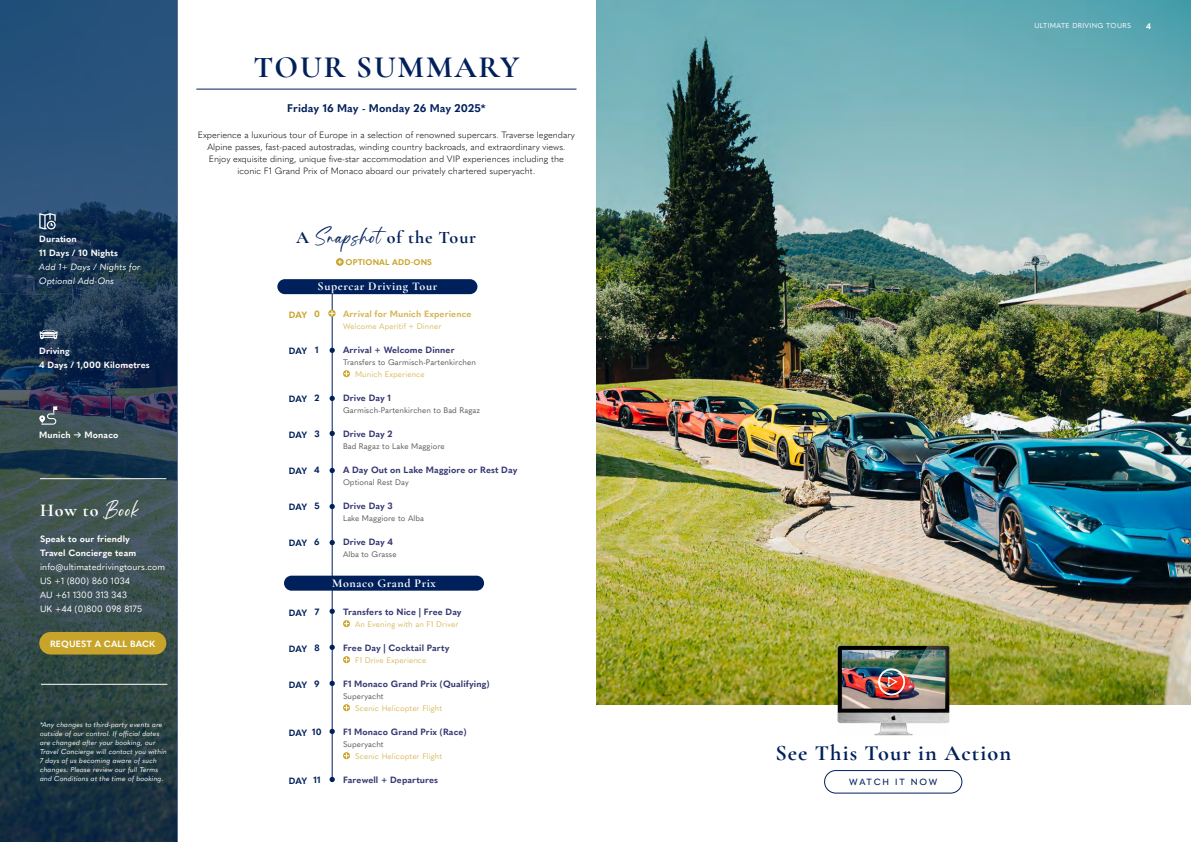
<style>
.page{position:relative;width:1191px;height:842px;background:#fff}
.page>*{position:absolute;margin:0;border:0;box-sizing:border-box;transform-origin:0 0}
.t1{font:700 31px "Cormorant Garamond";letter-spacing:.06em;color:#00205b}
.t2{font:700 22.2px "Cormorant Garamond";letter-spacing:.05em;color:#00205b}
.t3{font:700 18px "Cormorant Garamond";letter-spacing:.05em;color:#00205b}
.t4{font:700 18px "Cormorant Garamond";color:#fff}
.t5{font:700 12px "Cormorant Garamond";letter-spacing:.05em;color:#fff}
.t6{font:700 11px "Quasimoda";letter-spacing:.01em;color:#00205b}
.t7{font:300 9px/12px "Quasimoda";color:#000;text-align:center}
.t8{font:700 9px "Quasimoda";letter-spacing:.01em;color:#333572}
.t9{font:700 9px/14px "Quasimoda";letter-spacing:.01em;color:#fff}
.t10{font:9px/14px "Quasimoda";letter-spacing:.01em;color:#fff}
.t11{font:700 9px "Quasimoda";letter-spacing:-.005em;color:#00205b}
.t12{font:italic 9px/14px "Quasimoda";letter-spacing:.01em;color:#fff}
.t13{font:700 9px "Quasimoda";letter-spacing:.01em;color:#d4b655}
.t14{font:700 9px "Quasimoda";color:#c9a329}
.t15{font:500 8.9px "Quasimoda";letter-spacing:.2em;color:#00205b}
.t16{font:700 8.2px "Quasimoda";letter-spacing:.02em;color:#c9a42a}
.t17{font:8px "Quasimoda";letter-spacing:.01em;color:#5d595b}
.t18{font:8px "Quasimoda";letter-spacing:.01em;color:#dabc63}
.t19{font:700 8px "Quasimoda";color:#fff}
.t20{font:italic 7px/9px "Quasimoda";letter-spacing:.01em;color:#fff}
.t21{font:7px "Quasimoda";letter-spacing:.05em;color:#fff}
.s1{font-family:"Otamendi";font-weight:400;font-size:20px}
</style>
<div class="page">
<img style="left:596px;top:0;width:595px;height:705px">
<svg style="left:0;top:0;width:177px;height:842px;background:#274357"></svg>
<hr style="left:196px;top:89px;width:380px;height:1px;background:#00205b">
<svg style="left:39px;top:330px;width:19px;height:9px"></svg>
<svg style="left:39px;top:406px;width:19px;height:19px"></svg>
<svg style="left:39px;top:213px;width:17px;height:17px"></svg>
<div style="left:336px;top:258px;width:8px;height:8px;border:1px solid #c9a42a;border-radius:50%"></div>
<svg style="left:337px;top:259px;width:6px;height:6px"></svg>
<div style="left:39px;top:632px;width:127px;height:22px;background:#c9a42a;border-radius:11px"></div>
<hr style="left:40px;top:478px;width:126px;height:1px;background:#fff">
<hr style="left:41px;top:684px;width:126px;height:1px;background:#fff">
<svg style="left:343px;top:370px;width:7px;height:7px"></svg>
<svg style="left:344px;top:372px;width:5px;height:4px"></svg>
<hr style="left:332px;top:293px;width:1px;height:289px;background:#00205b">
<svg style="left:329px;top:504px;width:6px;height:5px"></svg>
<svg style="left:329px;top:396px;width:6px;height:5px"></svg>
<svg style="left:329px;top:431px;width:6px;height:5px"></svg>
<svg style="left:329px;top:348px;width:6px;height:5px"></svg>
<svg style="left:329px;top:540px;width:6px;height:5px"></svg>
<svg style="left:329px;top:468px;width:6px;height:5px"></svg>
<svg style="left:328px;top:310px;width:7px;height:7px"></svg>
<svg style="left:329px;top:311px;width:5px;height:4px"></svg>
<svg style="left:343px;top:620px;width:7px;height:7px"></svg>
<svg style="left:344px;top:621px;width:5px;height:5px"></svg>
<svg style="left:343px;top:656px;width:7px;height:7px"></svg>
<svg style="left:344px;top:657px;width:5px;height:5px"></svg>
<svg style="left:343px;top:704px;width:7px;height:7px"></svg>
<svg style="left:344px;top:705px;width:5px;height:5px"></svg>
<svg style="left:343px;top:752px;width:7px;height:7px"></svg>
<svg style="left:344px;top:753px;width:5px;height:5px"></svg>
<hr style="left:332px;top:590px;width:1px;height:189px;background:#00205b">
<svg style="left:329px;top:681px;width:6px;height:5px"></svg>
<svg style="left:329px;top:729px;width:6px;height:5px"></svg>
<svg style="left:329px;top:645px;width:6px;height:5px"></svg>
<svg style="left:329px;top:609px;width:6px;height:5px"></svg>
<svg style="left:329px;top:777px;width:6px;height:5px"></svg>
<div style="left:277px;top:279px;width:200px;height:15px;background:#00205b;border-radius:8px"></div>
<div style="left:284px;top:576px;width:200px;height:15px;background:#00205b;border-radius:8px"></div>
<img style="left:837px;top:645px;width:113px;height:90px">
<div style="left:824px;top:770px;width:138px;height:24px;border:1px solid #00205b;border-radius:11px"></div>
<p class="t9" style="left:39px;top:231px;width:80px">Duration<br>11 Days / 10 Nights</p>
<p class="t12" style="left:39px;top:259px;width:103px">Add 1+ Days / Nights for<br>Optional Add-Ons</p>
<p class="t9" style="left:39px;top:343px;width:112px">Driving<br>4 Days / 1,000 Kilometres</p>
<p class="t9" style="left:39px;top:427px;width:81px">Munich → Monaco</p>
<h3 class="t4" style="left:40px;top:500px;width:101px">How to <span class="s1">Book</span></h3>
<p class="t9" style="left:40px;top:531px;width:98px">Speak to our friendly<br>Travel Concierge team</p>
<p class="t10" style="left:40px;top:559px;width:127px">info@ultimatedrivingtours.com<br>US +1 (800) 860 1034<br>AU +61 1300 313 343<br>UK +44 (0)800 098 8175</p>
<p class="t9" style="left:50px;top:636px;width:107px">REQUEST A CALL BACK</p>
<p class="t20" style="left:40px;top:719px;width:128px">*Any changes to third-party events are outside of our control. If official dates are changed after your booking, our Travel Concierge will contact you within 7 days of us becoming aware of such changes. Please review our full Terms and Conditions at the time of booking.</p>
<h1 class="t1" style="left:253px;top:48px;width:268px">TOUR SUMMARY</h1>
<p class="t6" style="left:287px;top:100px;width:200px">Friday 16 May - Monday 26 May 2025*</p>
<p class="t7" style="left:198px;top:128px;width:379px">Experience a luxurious tour of Europe in a selection of renowned supercars. Traverse legendary Alpine passes, fast-paced autostradas, winding country backroads, and extraordinary views.<br>Enjoy exquisite dining, unique five-star accommodation and VIP experiences including the iconic F1 Grand Prix of Monaco aboard our privately chartered superyacht.</p>
<h3 class="t3" style="left:296px;top:226px;width:181px">A <span class="s1">Snapshot</span> of the Tour</h3>
<p class="t16" style="left:345px;top:256px;width:88px">OPTIONAL ADD-ONS</p>
<h3 class="t5" style="left:317px;top:279px;width:121px">Supercar Driving Tour</h3>
<p class="t14" style="left:314px;top:307px;width:7px">0</p>
<p class="t11" style="left:315px;top:343px;width:5px">1</p>
<p class="t14" style="left:289px;top:307px;width:20px">DAY</p>
<p class="t11" style="left:289px;top:343px;width:20px">DAY</p>
<p class="t11" style="left:314px;top:391px;width:6px">2</p>
<p class="t11" style="left:314px;top:427px;width:7px">3</p>
<p class="t11" style="left:314px;top:463px;width:7px">4</p>
<p class="t11" style="left:314px;top:499px;width:7px">5</p>
<p class="t11" style="left:314px;top:535px;width:7px">6</p>
<p class="t11" style="left:289px;top:391px;width:20px">DAY</p>
<p class="t11" style="left:289px;top:427px;width:20px">DAY</p>
<p class="t11" style="left:289px;top:463px;width:20px">DAY</p>
<p class="t11" style="left:289px;top:499px;width:20px">DAY</p>
<p class="t11" style="left:289px;top:535px;width:20px">DAY</p>
<p class="t11" style="left:315px;top:605px;width:6px">7</p>
<p class="t11" style="left:314px;top:641px;width:7px">8</p>
<p class="t11" style="left:314px;top:677px;width:7px">9</p>
<p class="t11" style="left:289px;top:605px;width:20px">DAY</p>
<p class="t11" style="left:289px;top:641px;width:20px">DAY</p>
<p class="t11" style="left:289px;top:677px;width:20px">DAY</p>
<p class="t11" style="left:312px;top:725px;width:11px">10</p>
<p class="t11" style="left:289px;top:725px;width:20px">DAY</p>
<p class="t11" style="left:313px;top:773px;width:9px">11</p>
<p class="t11" style="left:289px;top:773px;width:20px">DAY</p>
<p class="t13" style="left:343px;top:307px;width:130px">Arrival for Munich Experience</p>
<p class="t18" style="left:343px;top:320px;width:100px">Welcome Aperitif + Dinner</p>
<p class="t8" style="left:343px;top:343px;width:113px">Arrival + Welcome Dinner</p>
<p class="t17" style="left:343px;top:356px;width:135px">Transfers to Garmisch-Partenkirchen</p>
<p class="t18" style="left:355px;top:368px;width:71px">Munich Experience</p>
<p class="t8" style="left:343px;top:391px;width:50px">Drive Day 1</p>
<p class="t17" style="left:343px;top:404px;width:139px">Garmisch-Partenkirchen to Bad Ragaz</p>
<p class="t8" style="left:343px;top:427px;width:51px">Drive Day 2</p>
<p class="t17" style="left:343px;top:440px;width:103px">Bad Ragaz to Lake Maggiore</p>
<p class="t8" style="left:343px;top:463px;width:176px">A Day Out on Lake Maggiore or Rest Day</p>
<p class="t17" style="left:343px;top:476px;width:67px">Optional Rest Day</p>
<p class="t8" style="left:343px;top:499px;width:51px">Drive Day 3</p>
<p class="t17" style="left:343px;top:512px;width:82px">Lake Maggiore to Alba</p>
<p class="t8" style="left:343px;top:535px;width:51px">Drive Day 4</p>
<p class="t17" style="left:343px;top:548px;width:55px">Alba to Grasse</p>
<h3 class="t5" style="left:332px;top:575px;width:105px">Monaco Grand Prix</h3>
<p class="t8" style="left:343px;top:605px;width:120px">Transfers to Nice | Free Day</p>
<p class="t18" style="left:355px;top:618px;width:105px">An Evening with an F1 Driver</p>
<p class="t8" style="left:343px;top:641px;width:108px">Free Day | Cocktail Party</p>
<p class="t18" style="left:355px;top:654px;width:73px">F1 Drive Experience</p>
<p class="t8" style="left:343px;top:677px;width:148px">F1 Monaco Grand Prix (Qualifying)</p>
<p class="t17" style="left:343px;top:690px;width:42px">Superyacht</p>
<p class="t18" style="left:355px;top:702px;width:89px">Scenic Helicopter Flight</p>
<p class="t8" style="left:343px;top:725px;width:125px">F1 Monaco Grand Prix (Race)</p>
<p class="t17" style="left:343px;top:738px;width:42px">Superyacht</p>
<p class="t18" style="left:355px;top:750px;width:89px">Scenic Helicopter Flight</p>
<p class="t8" style="left:343px;top:773px;width:97px">Farewell + Departures</p>
<p class="t21" style="left:1034px;top:21px;width:98px">ULTIMATE DRIVING TOURS</p>
<p class="t19" style="left:1146px;top:20px;width:6px">4</p>
<h2 class="t2" style="left:775px;top:739px;width:237px">See This Tour in Action</h2>
<p class="t15" style="left:849px;top:775px;width:90px">WATCH IT NOW</p>
</div>
